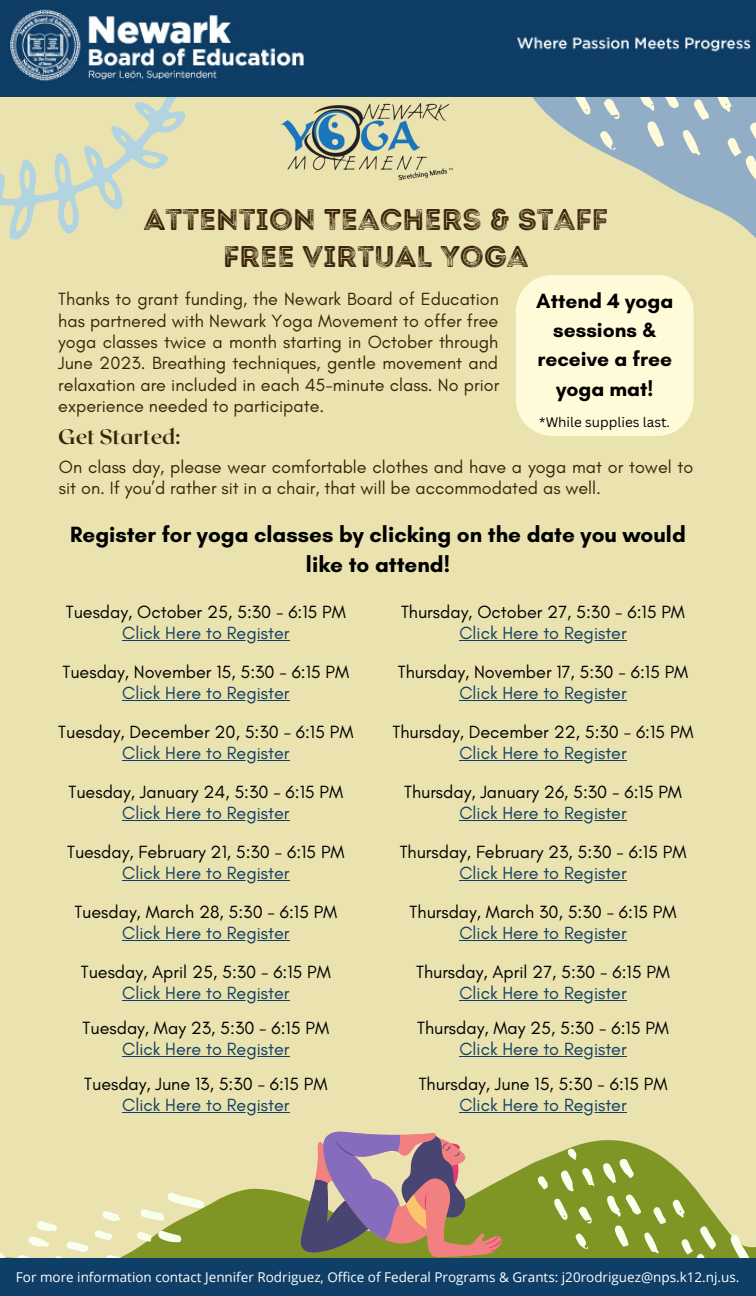
<style>
.page{position:relative;width:756px;height:1296px;background:#ebe3af}
.page>*{position:absolute;margin:0;border:0;box-sizing:border-box;transform-origin:0 0}
.t1{font:30px/37.2px "Intro Rust G Base 2 Line";color:#39240b;text-align:center}
.t2{font:700 22.5px/30.3px "Glacial Indifference";color:#000;text-align:center}
.t3{font:700 21px/29.2px "Glacial Indifference";color:#000;text-align:center}
.t4{font:700 21px "Roxborough CF";color:#39240b}
.t5{font:18px "Glacial Indifference";color:#000}
.t6{font:18px/21.3px "Glacial Indifference";color:#39240b}
.t7{font:18px "Glacial Indifference";color:#0f3e66}
.t8{font:13.5px "Open Sans";color:#fff}
.t9{font:13.5px "Canva Sans";color:#000}
</style>
<div class="page">
<svg style="left:516px;top:97px;width:240px;height:208px"></svg>
<svg style="left:553px;top:97px;width:203px;height:88px"></svg>
<svg style="left:130px;top:1140px;width:626px;height:119px"></svg>
<svg style="left:728px;top:1233px;width:27px;height:26px"></svg>
<svg style="left:536px;top:1147px;width:182px;height:112px;background:#97a94a"></svg>
<svg style="left:140px;top:1192px;width:65px;height:30px"></svg>
<svg style="left:136px;top:1230px;width:46px;height:14px"></svg>
<svg style="left:0;top:1211px;width:130px;height:48px"></svg>
<svg style="left:300px;top:1131px;width:201px;height:126px"></svg>
<svg style="left:0;top:97px;width:185px;height:143px"></svg>
<img style="left:0;top:0;width:756px;height:97px">
<img style="left:282px;top:103px;width:171px;height:78px">
<div style="left:516px;top:275px;width:178px;height:161px;background:#fffad8;border-radius:36px"></div>
<div style="left:0;top:1259px;width:756px;height:37px;background:#0f3e66"></div>
<hr style="left:122px;top:640px;width:167px;height:1px;background:#0f3e66">
<hr style="left:122px;top:700px;width:167px;height:1px;background:#0f3e66">
<hr style="left:122px;top:760px;width:167px;height:1px;background:#0f3e66">
<hr style="left:122px;top:820px;width:167px;height:1px;background:#0f3e66">
<hr style="left:122px;top:880px;width:167px;height:1px;background:#0f3e66">
<hr style="left:122px;top:940px;width:167px;height:1px;background:#0f3e66">
<hr style="left:122px;top:1000px;width:167px;height:1px;background:#0f3e66">
<hr style="left:122px;top:1056px;width:167px;height:1px;background:#0f3e66">
<hr style="left:122px;top:1112px;width:167px;height:1px;background:#0f3e66">
<hr style="left:459px;top:640px;width:168px;height:1px;background:#0f3e66">
<hr style="left:459px;top:700px;width:168px;height:1px;background:#0f3e66">
<hr style="left:459px;top:760px;width:168px;height:1px;background:#0f3e66">
<hr style="left:459px;top:820px;width:168px;height:1px;background:#0f3e66">
<hr style="left:459px;top:880px;width:168px;height:1px;background:#0f3e66">
<hr style="left:459px;top:940px;width:168px;height:1px;background:#0f3e66">
<hr style="left:459px;top:1000px;width:168px;height:1px;background:#0f3e66">
<hr style="left:459px;top:1056px;width:168px;height:1px;background:#0f3e66">
<hr style="left:459px;top:1112px;width:168px;height:1px;background:#0f3e66">
<h1 class="t1" style="left:144px;top:201px;width:466px">ATTENTION TEACHERS &amp; STAFF<br>FREE VIRTUAL YOGA</h1>
<p class="t6" style="left:58px;top:288px;width:443px;text-align:justify">Thanks to grant funding, the Newark Board of Education has partnered with Newark Yoga Movement to offer free yoga classes twice a month starting in October through June 2023. Breathing techniques, gentle movement and relaxation are included in each 45-minute class. No prior experience needed to participate.</p>
<p class="t3" style="left:536px;top:286px;width:139px">Attend 4 yoga sessions &amp; receive a free yoga mat!</p>
<p class="t9" style="left:539px;top:413px;width:132px">*While supplies last.</p>
<p class="t4" style="left:58px;top:423px;width:124px">Get Started:</p>
<p class="t6" style="left:59px;top:456px;width:636px">On class day, please wear comfortable clothes and have a yoga mat or towel to sit on. If you’d rather sit in a chair, that will be accommodated as well.</p>
<p class="t2" style="left:70px;top:519px;width:617px">Register for yoga classes by clicking on the date you would like to attend!</p>
<p class="t5" style="left:66px;top:600px;width:282px">Tuesday, October 25, 5:30 - 6:15 PM</p>
<p class="t7" style="left:122px;top:621px;width:169px">Click Here to Register</p>
<p class="t5" style="left:63px;top:660px;width:288px">Tuesday, November 15, 5:30 - 6:15 PM</p>
<p class="t7" style="left:122px;top:681px;width:169px">Click Here to Register</p>
<p class="t5" style="left:58px;top:720px;width:297px">Tuesday, December 20, 5:30 - 6:15 PM</p>
<p class="t7" style="left:122px;top:741px;width:169px">Click Here to Register</p>
<p class="t5" style="left:69px;top:780px;width:276px">Tuesday, January 24, 5:30 - 6:15 PM</p>
<p class="t7" style="left:122px;top:801px;width:169px">Click Here to Register</p>
<p class="t5" style="left:67px;top:840px;width:279px">Tuesday, February 21, 5:30 - 6:15 PM</p>
<p class="t7" style="left:122px;top:861px;width:169px">Click Here to Register</p>
<p class="t5" style="left:74px;top:900px;width:265px">Tuesday, March 28, 5:30 - 6:15 PM</p>
<p class="t7" style="left:122px;top:921px;width:169px">Click Here to Register</p>
<p class="t5" style="left:81px;top:960px;width:252px">Tuesday, April 25, 5:30 - 6:15 PM</p>
<p class="t7" style="left:122px;top:981px;width:169px">Click Here to Register</p>
<p class="t5" style="left:83px;top:1016px;width:248px">Tuesday, May 23, 5:30 - 6:15 PM</p>
<p class="t7" style="left:122px;top:1037px;width:169px">Click Here to Register</p>
<p class="t5" style="left:84px;top:1072px;width:245px">Tuesday, June 13, 5:30 - 6:15 PM</p>
<p class="t7" style="left:122px;top:1093px;width:169px">Click Here to Register</p>
<p class="t5" style="left:401px;top:600px;width:286px">Thursday, October 27, 5:30 - 6:15 PM</p>
<p class="t7" style="left:459px;top:621px;width:169px">Click Here to Register</p>
<p class="t5" style="left:398px;top:660px;width:292px">Thursday, November 17, 5:30 - 6:15 PM</p>
<p class="t7" style="left:459px;top:681px;width:169px">Click Here to Register</p>
<p class="t5" style="left:392px;top:720px;width:303px">Thursday, December 22, 5:30 - 6:15 PM</p>
<p class="t7" style="left:459px;top:741px;width:169px">Click Here to Register</p>
<p class="t5" style="left:404px;top:780px;width:279px">Thursday, January 26, 5:30 - 6:15 PM</p>
<p class="t7" style="left:459px;top:801px;width:169px">Click Here to Register</p>
<p class="t5" style="left:400px;top:840px;width:288px">Thursday, February 23, 5:30 - 6:15 PM</p>
<p class="t7" style="left:459px;top:861px;width:169px">Click Here to Register</p>
<p class="t5" style="left:410px;top:900px;width:268px">Thursday, March 30, 5:30 - 6:15 PM</p>
<p class="t7" style="left:459px;top:921px;width:169px">Click Here to Register</p>
<p class="t5" style="left:416px;top:960px;width:255px">Thursday, April 27, 5:30 - 6:15 PM</p>
<p class="t7" style="left:459px;top:981px;width:169px">Click Here to Register</p>
<p class="t5" style="left:417px;top:1016px;width:253px">Thursday, May 25, 5:30 - 6:15 PM</p>
<p class="t7" style="left:459px;top:1037px;width:169px">Click Here to Register</p>
<p class="t5" style="left:419px;top:1072px;width:250px">Thursday, June 15, 5:30 - 6:15 PM</p>
<p class="t7" style="left:459px;top:1093px;width:169px">Click Here to Register</p>
<p class="t8" style="left:16px;top:1267px;width:725px">For more information contact Jennifer Rodriguez, Office of Federal Programs &amp; Grants: j20rodriguez@nps.k12.nj.us.</p>
</div>
